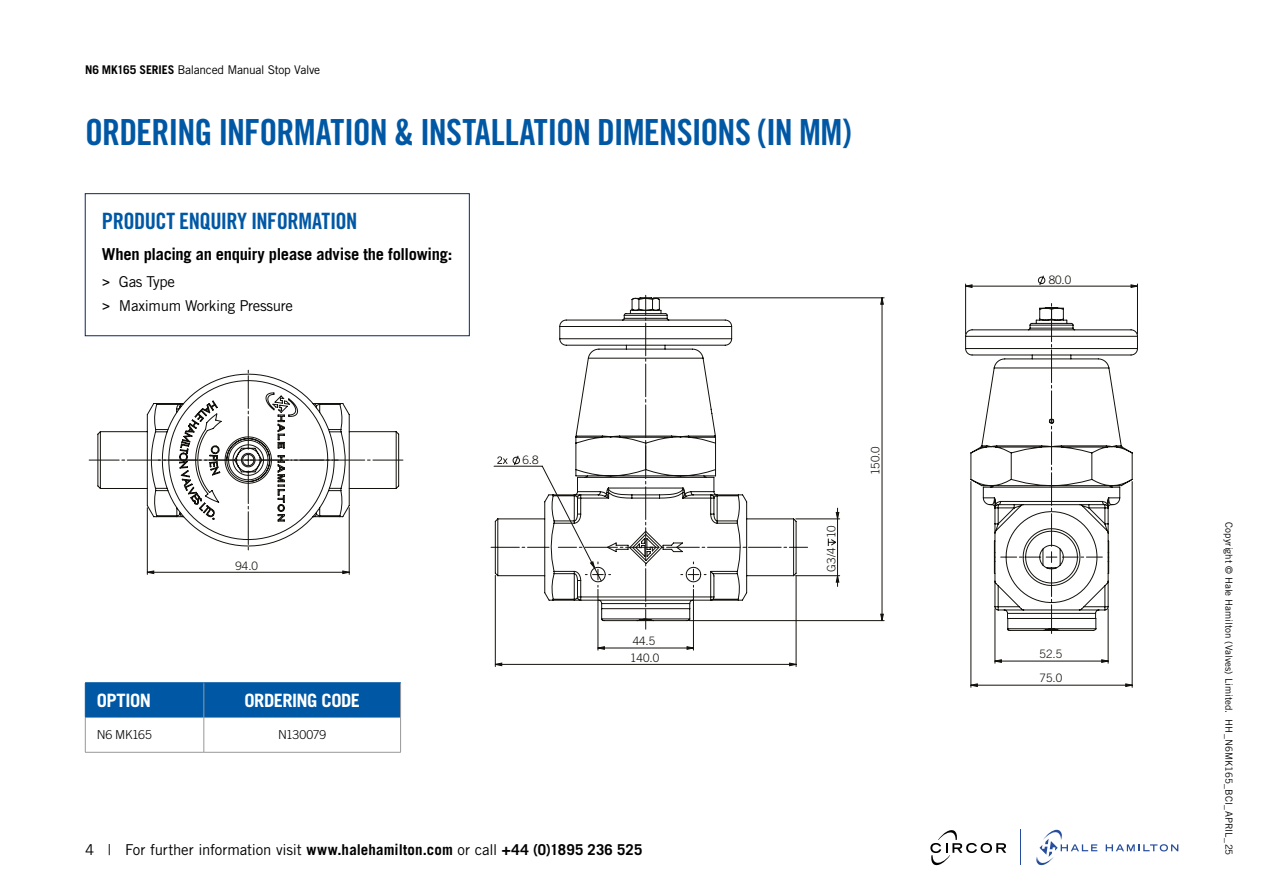
<style>
.page{position:relative;width:1263px;height:893px;background:#fff}
.page>*{position:absolute;margin:0;border:0;box-sizing:border-box;transform-origin:0 0}
.t1{font:36px "Trade Gothic LT Std Bd Cn 20";letter-spacing:-.025em;color:#0058a5}
.t2{font:22.5px "Trade Gothic LT Std Bd Cn 20";letter-spacing:-.025em;color:#0058a5}
.t3{font:700 18.45px "Trade Gothic LT Std";letter-spacing:-.03em;color:#fff}
.t4{font:700 16.5px "Trade Gothic LT Std";letter-spacing:-.015em;color:#000}
.t5{font:700 15px "Trade Gothic LT Std";letter-spacing:.01em;color:#000}
.t6{font:15px/24.3px "Trade Gothic LT Std";letter-spacing:-.02em;color:#000}
.t7{font:300 12.3px "Trade Gothic LT Std";letter-spacing:-.03em;color:#000}
.t8{font:12px "Trade Gothic LT Std";letter-spacing:-.025em;color:#000}
.t9{font:300 11.7px/24px "Trade Gothic LT Std";color:#13110c}
.t10{font:9.75px "Trade Gothic LT Std";color:#000}
.s1{font-weight:700}
.s2{font-family:"Ubuntu"}
.s3{font-weight:400}
</style>
<div class="page">
<svg style="left:89px;top:459px;width:314px;height:2px"></svg>
<hr style="left:147px;top:508px;width:1px;height:66px;background:#13110c">
<hr style="left:349px;top:508px;width:1px;height:66px;background:#13110c">
<svg style="left:146px;top:570px;width:204px;height:4px"></svg>
<svg style="left:97px;top:373px;width:303px;height:174px"></svg>
<hr style="left:689px;top:620px;width:195px;height:1px;background:#13110c">
<hr style="left:653px;top:297px;width:231px;height:1px;background:#13110c">
<hr style="left:796px;top:518px;width:44px;height:1px;background:#13110c">
<hr style="left:796px;top:575px;width:44px;height:1px;background:#13110c">
<svg style="left:491px;top:295px;width:317px;height:372px"></svg>
<svg style="left:880px;top:297px;width:4px;height:324px"></svg>
<svg style="left:827px;top:508px;width:13px;height:78px"></svg>
<svg style="left:494px;top:297px;width:303px;height:324px"></svg>
<svg style="left:1038px;top:275px;width:8px;height:9px"></svg>
<hr style="left:970px;top:482px;width:1px;height:205px;background:#13110c">
<hr style="left:1132px;top:482px;width:1px;height:205px;background:#13110c">
<hr style="left:965px;top:284px;width:1px;height:50px;background:#13110c">
<hr style="left:1137px;top:284px;width:1px;height:50px;background:#13110c">
<svg style="left:965px;top:285px;width:172px;height:401px"></svg>
<svg style="left:965px;top:307px;width:173px;height:324px"></svg>
<hr style="left:1021px;top:830px;width:1px;height:35px;background:#264e9d">
<svg style="left:1106px;top:844px;width:72px;height:7px"></svg>
<svg style="left:1036px;top:830px;width:61px;height:36px"></svg>
<svg style="left:930px;top:830px;width:76px;height:36px"></svg>
<div style="left:86px;top:683px;width:314px;height:34px;background:#0058a5"></div>
<hr style="left:85px;top:717px;width:119px;height:1px;background:#999898">
<hr style="left:85px;top:718px;width:1px;height:34px;background:#999898">
<hr style="left:204px;top:717px;width:197px;height:1px;background:#999898">
<hr style="left:204px;top:718px;width:1px;height:34px;background:#999898">
<hr style="left:400px;top:718px;width:1px;height:34px;background:#999898">
<hr style="left:85px;top:752px;width:119px;height:1px;background:#999898">
<hr style="left:204px;top:752px;width:197px;height:1px;background:#999898">
<hr style="left:85px;top:683px;width:1px;height:34px;background:#0058a5">
<hr style="left:204px;top:683px;width:1px;height:34px;background:#999898">
<hr style="left:85px;top:682px;width:119px;height:1px;background:#0058a5">
<hr style="left:400px;top:683px;width:1px;height:34px;background:#999898">
<hr style="left:204px;top:682px;width:197px;height:1px;background:#0058a5">
<div style="left:85px;top:193px;width:384px;height:143px;border:1px solid #0f265c"></div>
<p class="t8" style="left:85px;top:62px;width:237px"><span class="s1">N6 MK165 SERIES</span> Balanced Manual Stop Valve</p>
<h1 class="t1" style="left:85px;top:110px;width:768px">ORDERING INFORMATION &amp; INSTALLATION DIMENSIONS (IN MM)</h1>
<h2 class="t2" style="left:102px;top:208px;width:257px">PRODUCT ENQUIRY INFORMATION</h2>
<p class="t4" style="left:102px;top:244px;width:352px">When placing an enquiry please advise the following:</p>
<p class="t6" style="left:102px;top:269px;width:193px"><span class="s2">&gt;</span> Gas Type<br><span class="s2">&gt;</span> Maximum Working Pressure</p>
<p class="t9" style="left:235px;top:554px;width:24px">94.0</p>
<p class="t3" style="left:97px;top:689px;width:56px">OPTION</p>
<p class="t3" style="left:244px;top:689px;width:117px">ORDERING CODE</p>
<p class="t7" style="left:97px;top:728px;width:56px">N6 MK165</p>
<p class="t7" style="left:278px;top:728px;width:49px">N130079</p>
<p class="t9" style="left:522px;top:448px;width:18px">6.8</p>
<p class="t9" style="left:863px;top:475px;width:31px;rotate:-90deg">150.0</p>
<p class="t9" style="left:633px;top:629px;width:24px">44.5</p>
<p class="t9" style="left:630px;top:646px;width:31px">140.0</p>
<p class="t9" style="left:819px;top:572px;width:48px;rotate:-90deg">G3/4 10</p>
<p class="t5" style="left:85px;top:840px;width:559px"><span class="s3">4 | For further information visit</span> www.halehamilton.com <span class="s3">or call</span> +44 (0)1895 236 525</p>
<p class="t9" style="left:1049px;top:268px;width:24px">80.0</p>
<p class="t9" style="left:1039px;top:642px;width:24px">52.5<br>75.0</p>
<p class="t10" style="left:1235px;top:522px;width:335px;rotate:90deg">Copyright © Hale Hamilton (Valves) Limited. HH_N6MK165_BCI_APRIL_25</p>
</div>
